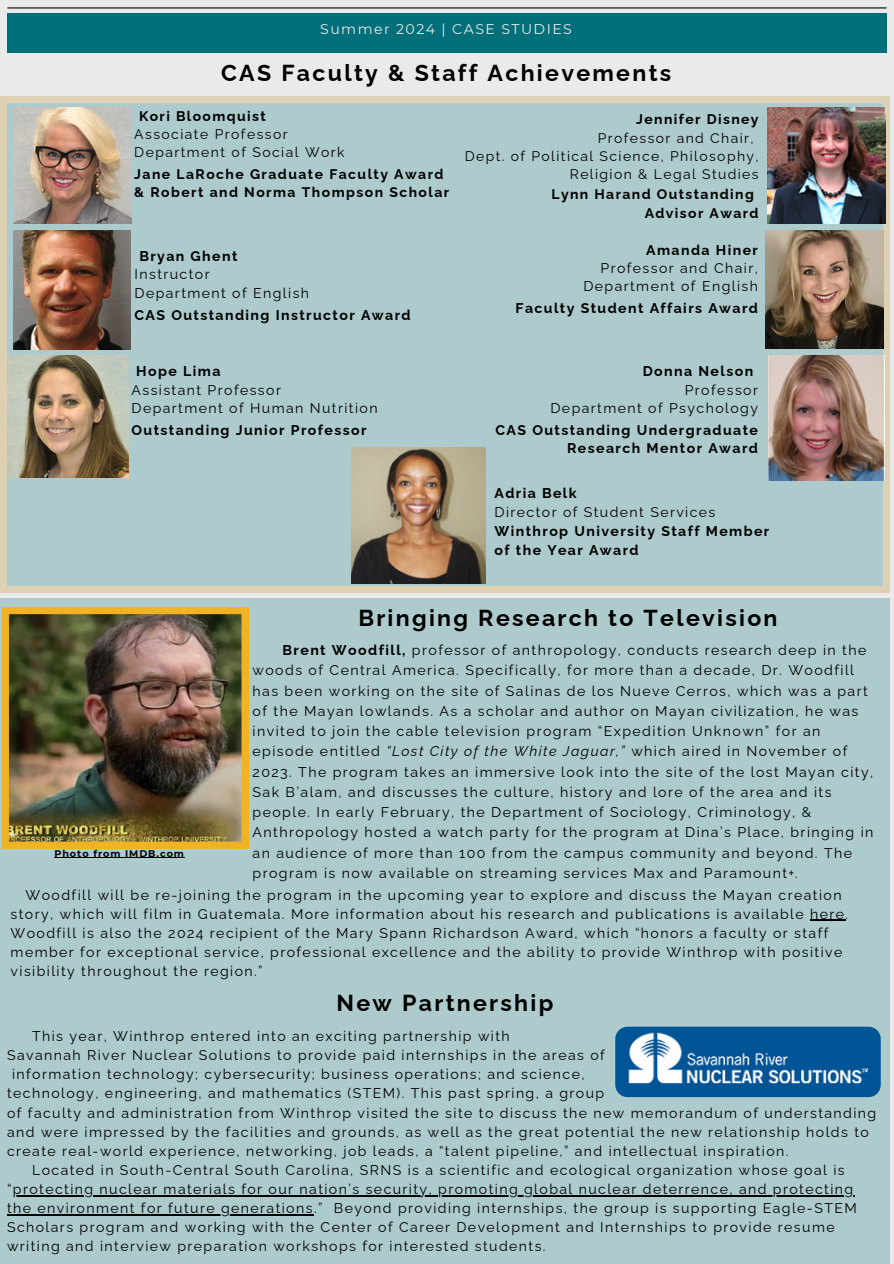
<style>
.page{position:relative;width:894px;height:1264px;background:#fff}
.page>*{position:absolute;margin:0;border:0;box-sizing:border-box;transform-origin:0 0}
.t1{font:700 23.1px "Raleway";letter-spacing:.1em;color:#000}
.t2{font:14.1px/20.2px "Raleway";letter-spacing:.1em;color:#000}
.t3{font:700 14.1px/19.2px "Raleway";letter-spacing:.1em;color:#000;text-align:right}
.t4{font:14.1px "Montserrat";letter-spacing:.1em;color:#eaeaea}
.t5{font:13.95px/18px "Raleway";letter-spacing:.1em;color:#000}
.t6{font:700 13.95px/18px "Raleway";letter-spacing:.105em;color:#000}
.t7{font:700 9.6px "Montserrat";letter-spacing:.1em;color:#000}
.s1{font-weight:700}
.s2{font-weight:400}
.s3{font-style:italic}
</style>
<div class="page">
<div style="left:0;top:0;width:893px;height:1263px;background:#eaeaea"></div>
<div style="left:7px;top:14px;width:879px;height:39px;background:#006f79"></div>
<hr style="left:7px;top:7px;width:879px;height:1px;background:#000">
<div style="left:0;top:97px;width:889px;height:495px;background:#adcacc"></div>
<img style="left:8px;top:356px;width:120px;height:121px">
<img style="left:768px;top:356px;width:115px;height:124px">
<img style="left:766px;top:108px;width:119px;height:116px">
<img style="left:14px;top:108px;width:118px;height:116px">
<img style="left:14px;top:231px;width:117px;height:118px">
<img style="left:765px;top:230px;width:118px;height:119px">
<div style="left:0;top:598px;width:889px;height:665px;background:#adcacc"></div>
<img style="left:2px;top:607px;width:246px;height:241px">
<hr style="left:13px;top:1195px;width:841px;height:1px;background:#000">
<hr style="left:7px;top:1214px;width:307px;height:1px;background:#000">
<img style="left:615px;top:1026px;width:265px;height:71px;border-radius:12px">
<img style="left:351px;top:447px;width:134px;height:136px">
<hr style="left:810px;top:919px;width:35px;height:2px;background:#000">
<hr style="left:54px;top:857px;width:131px;height:1px;background:#000">
<h2 class="t4" style="left:320px;top:20px;width:253px">Summer 2024 | CASE STUDIES</h2>
<p class="t1" style="left:221px;top:59px;width:451px">CAS Faculty &amp; Staff Achievements</p>
<p class="t5" style="left:134px;top:107px;width:212px;text-indent:5px"><span class="s1">Kori Bloomquist<br></span>Associate Professor<br>Department of Social Work</p>
<p class="t6" style="left:134px;top:165px;width:316px">Jane LaRoche Graduate Faculty Award &amp; Robert and Norma Thompson Scholar</p>
<p class="t6" style="left:636px;top:110px;width:124px">Jennifer Disney</p>
<p class="t5" style="left:597px;top:129px;width:157px">Professor and Chair,</p>
<p class="t5" style="left:464px;top:147px;width:295px">Dept. of Political Science, Philosophy,</p>
<p class="t5" style="left:569px;top:165px;width:190px">Religion &amp; Legal Studies</p>
<p class="t6" style="left:551px;top:184px;width:204px">Lynn Harand Outstanding</p>
<p class="t6" style="left:644px;top:204px;width:115px">Advisor Award</p>
<h3 class="t2" style="left:134px;top:247px;width:176px;line-height:18.3px;text-indent:5px"><span class="s1">Bryan Ghent<br></span>Instructor<br>Department of English</h3>
<p class="t3" style="left:134px;top:305px;width:277px">CAS Outstanding Instructor Award</p>
<h3 class="t2" style="left:131px;top:362px;width:247px;line-height:18.3px;text-indent:5px"><span class="s1">Hope Lima<br></span>Assistant Professor<br>Department of Human Nutrition</h3>
<h2 class="t3" style="left:131px;top:420px;width:236px">Outstanding Junior Professor</h2>
<p class="t2" style="left:583px;top:241px;width:176px;line-height:18.3px;text-align:right"><span class="s1">Amanda Hiner<br></span>Professor and Chair,<br>Department of English</p>
<h1 class="t3" style="left:515px;top:299px;width:244px">Faculty Student Affairs Award</h1>
<h3 class="t3" style="left:642px;top:362px;width:112px">Donna Nelson</h3>
<h3 class="t2" style="left:684px;top:379px;width:75px">Professor</h3>
<h3 class="t2" style="left:550px;top:398px;width:209px">Department of Psychology</h3>
<h2 class="t3" style="left:495px;top:420px;width:264px;line-height:18.3px">CAS Outstanding Undergraduate<br>Research Mentor Award</h2>
<p class="t3" style="left:494px;top:483px;width:276px;text-align:left">Adria Belk<br><span class="s2">Director of Student Services<br></span>Winthrop University Staff Member of the Year Award</p>
<h3 class="t1" style="left:358px;top:604px;width:420px">Bringing Research to Television</h3>
<h3 class="t2" style="left:252px;top:640px;width:622px;text-indent:30px"><span class="s1">Brent Woodfill,</span> professor of anthropology, conducts research deep in the woods of Central America. Specifically, for more than a decade, Dr. Woodfill has been working on the site of Salinas de los Nueve Cerros, which was a part of the Mayan lowlands. As a scholar and author on Mayan civilization, he was invited to join the cable television program “Expedition Unknown” for an episode entitled <span class="s3">“Lost City of the White Jaguar,”</span> which aired in November of 2023. The program takes an immersive look into the site of the lost Mayan city, Sak B’alam, and discusses the culture, history and lore of the area and its people. In early February, the Department of Sociology, Criminology, &amp; Anthropology hosted a watch party for the program at Dina’s Place, bringing in an audience of more than 100 from the campus community and beyond. The program is now available on streaming services Max and Paramount+<span class="s3">.</span></h3>
<h3 class="t2" style="left:11px;top:885px;width:838px;line-height:19.2px;text-indent:15px">Woodfill will be re-joining the program in the upcoming year to explore and discuss the Mayan creation story, which will film in Guatemala. More information about his research and publications is available here.<br>Woodfill is also the 2024 recipient of the Mary Spann Richardson Award, which “honors a faculty or staff member for exceptional service, professional excellence and the ability to provide Winthrop with positive visibility throughout the region.”</h3>
<h1 class="t7" style="left:54px;top:847px;width:131px">Photo from IMDB.com</h1>
<h1 class="t1" style="left:336px;top:989px;width:218px">New Partnership</h1>
<p class="t2" style="left:32px;top:1025px;width:479px">This year, Winthrop entered into an exciting partnership with</p>
<p class="t2" style="left:7px;top:1045px;width:599px">Savannah River Nuclear Solutions to provide paid internships in the areas of</p>
<p class="t2" style="left:12px;top:1064px;width:574px">information technology; cybersecurity; business operations; and science,</p>
<p class="t2" style="left:7px;top:1083px;width:598px">technology, engineering, and mathematics (STEM). This past spring, a group</p>
<p class="t2" style="left:7px;top:1102px;width:870px">of faculty and administration from Winthrop visited the site to discuss the new memorandum of understanding</p>
<p class="t2" style="left:7px;top:1121px;width:863px">and were impressed by the facilities and grounds, as well as the great potential the new relationship holds to</p>
<p class="t2" style="left:7px;top:1140px;width:782px">create real-world experience, networking, job leads, a “talent pipeline,” and intellectual inspiration.</p>
<p class="t2" style="left:32px;top:1159px;width:814px">Located in South-Central South Carolina, SRNS is a scientific and ecological organization whose goal is</p>
<p class="t2" style="left:7px;top:1178px;width:847px">“protecting nuclear materials for our nation’s security, promoting global nuclear deterrence, and protecting</p>
<h3 class="t2" style="left:7px;top:1198px;width:850px;line-height:19.2px">the environment for future generations.” Beyond providing internships, the group is supporting Eagle-STEM<br>Scholars program and working with the Center of Career Development and Internships to provide resume writing and interview preparation workshops for interested students.</h3>
</div>
